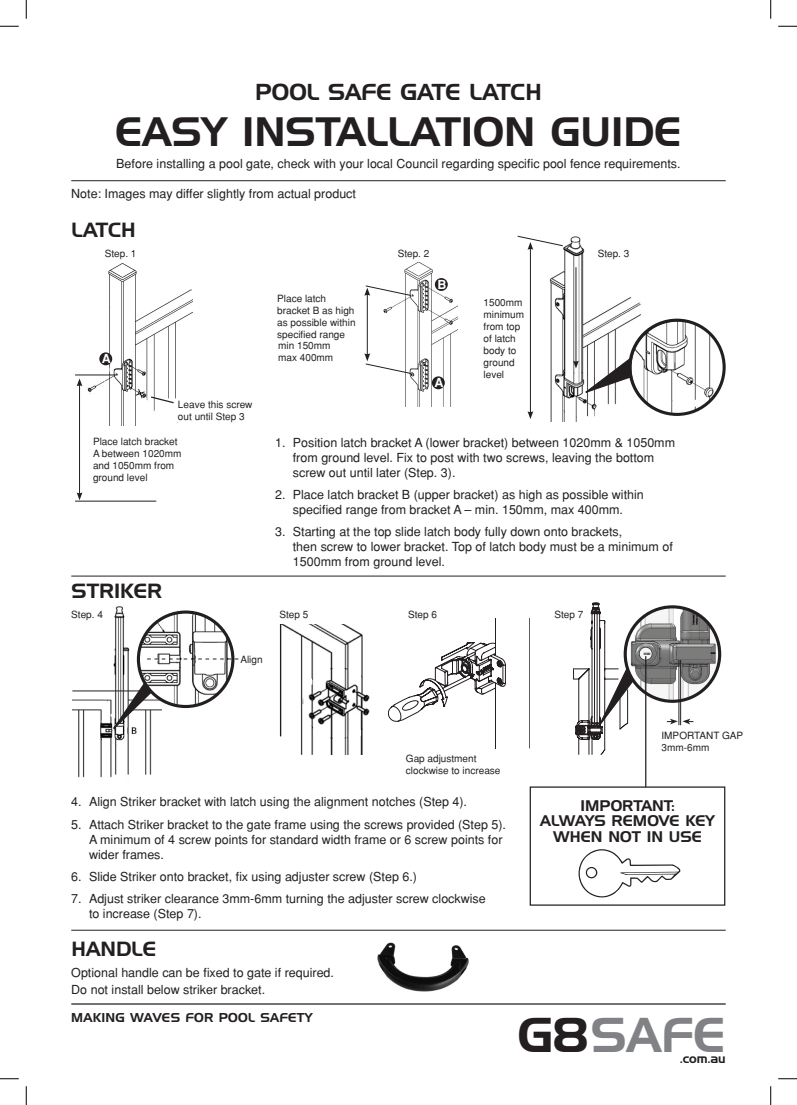
<style>
.page{position:relative;width:797px;height:1105px;background:#fff}
.page>*{position:absolute;margin:0;border:0;box-sizing:border-box;transform-origin:0 0}
.t1{font:47.62px "Handel Gothic BT";color:#808285}
.t2{font:40px "Handel Gothic BT";color:#231f20}
.t3{font:22.5px "Handel Gothic BT";color:#231f20}
.text{font:20px "Handel Gothic BT";color:#231f20}
.t4{font:15px/15.5px "Handel Gothic BT";color:#231f20;text-align:center}
.text-2{font:12.5px/15px "Helvetica";color:#231f20}
.t5{font:12.5px "Handel Gothic BT";letter-spacing:.02em;color:#231f20}
.t6{font:700 12.5px "Helvetica";color:#fff}
.text-3{font:10px/12px "Helvetica";color:#231f20}
.s1{color:#231f20}
</style>
<div class="page">
<hr style="left:71px;top:180px;width:654px;height:1px;background:#231f20">
<img style="left:75px;top:263px;width:117px;height:163px">
<hr style="left:71px;top:1003px;width:654px;height:2px;background:#231f20">
<img style="left:72px;top:606px;width:90px;height:172px">
<img style="left:279px;top:624px;width:91px;height:131px">
<svg style="left:388px;top:619px;width:142px;height:130px"></svg>
<img style="left:549px;top:236px;width:99px;height:185px">
<hr style="left:575px;top:267px;width:1px;height:96px;background:#231f20">
<img style="left:383px;top:261px;width:74px;height:146px">
<hr style="left:367px;top:294px;width:1px;height:61px;background:#231f20">
<hr style="left:79px;top:384px;width:1px;height:110px;background:#231f20">
<svg style="left:77px;top:378px;width:5px;height:8px"></svg>
<svg style="left:77px;top:492px;width:5px;height:8px"></svg>
<hr style="left:75px;top:375px;width:40px;height:1px;background:#231f20">
<hr style="left:75px;top:501px;width:81px;height:1px;background:#231f20">
<div style="left:435px;top:278px;width:13px;height:13px;background:#231f20;border-radius:50%"></div>
<div style="left:99px;top:352px;width:13px;height:13px;background:#231f20;border-radius:50%"></div>
<div style="left:432px;top:376px;width:13px;height:13px;background:#231f20;border-radius:50%"></div>
<svg style="left:667px;top:719px;width:26px;height:5px"></svg>
<img style="left:377px;top:942px;width:92px;height:50px">
<hr style="left:71px;top:576px;width:654px;height:1px;background:#231f20">
<hr style="left:71px;top:930px;width:654px;height:1px;background:#231f20">
<svg style="left:364px;top:285px;width:47px;height:11px"></svg>
<svg style="left:364px;top:353px;width:47px;height:21px"></svg>
<svg style="left:150px;top:395px;width:25px;height:9px"></svg>
<svg style="left:573px;top:356px;width:65px;height:38px"></svg>
<svg style="left:112px;top:675px;width:48px;height:55px"></svg>
<svg style="left:573px;top:602px;width:71px;height:153px"></svg>
<img style="left:630px;top:320px;width:94px;height:94px;border-radius:47px">
<div style="left:628px;top:319px;width:97px;height:97px;border:3px solid #231f20;border-radius:50%"></div>
<img style="left:138px;top:612px;width:95px;height:94px;border-radius:47px">
<div style="left:137px;top:610px;width:97px;height:98px;border:3px solid #231f20;border-radius:50%"></div>
<svg style="left:147px;top:659px;width:91px;height:1px"></svg>
<hr style="left:72px;top:691px;width:69px;height:1px;background:#231f20">
<img style="left:625px;top:607px;width:94px;height:94px;border-radius:47px">
<div style="left:623px;top:605px;width:98px;height:98px;border:3px solid #231f20;border-radius:50%"></div>
<hr style="left:678px;top:660px;width:1px;height:65px;background:#231f20">
<hr style="left:680px;top:660px;width:1px;height:65px;background:#231f20">
<hr style="left:645px;top:656px;width:1px;height:131px;background:#231f20">
<div style="left:529px;top:786px;width:196px;height:120px;border:1px solid #231f20"></div>
<svg style="left:578px;top:849px;width:102px;height:49px"></svg>
<hr style="left:530px;top:248px;width:1px;height:165px;background:#231f20">
<svg style="left:527px;top:411px;width:6px;height:8px"></svg>
<svg style="left:517px;top:235px;width:46px;height:15px"></svg>
<svg style="left:0;top:25px;width:19px;height:2px"></svg>
<svg style="left:778px;top:25px;width:19px;height:2px"></svg>
<svg style="left:0;top:1078px;width:19px;height:1px"></svg>
<svg style="left:778px;top:1078px;width:19px;height:1px"></svg>
<svg style="left:25px;top:0;width:2px;height:19px"></svg>
<svg style="left:25px;top:1086px;width:2px;height:19px"></svg>
<svg style="left:770px;top:0;width:1px;height:19px"></svg>
<svg style="left:770px;top:1086px;width:1px;height:19px"></svg>
<p class="t3" style="left:255px;top:78px;width:288px">POOL SAFE GATE LATCH</p>
<p class="t2" style="left:116px;top:107px;width:567px">EASY INSTALLATION GUIDE</p>
<p class="text-2" style="left:116px;top:156px;width:566px">Before installing a pool gate, check with your local Council regarding specific pool fence requirements.</p>
<p class="text-2" style="left:71px;top:186px;width:286px">Note: Images may differ slightly from actual product</p>
<p class="text" style="left:72px;top:217px;width:66px">LATCH</p>
<p class="text-3" style="left:105px;top:247px;width:33px">Step. 1</p>
<p class="t6" style="left:102px;top:351px;width:11px">A</p>
<p class="text-3" style="left:178px;top:398px;width:76px">Leave this screw out until Step 3</p>
<p class="text-3" style="left:93px;top:435px;width:90px">Place latch bracket<br>A between 1020mm and 1050mm from ground level</p>
<p class="text" style="left:72px;top:579px;width:92px">STRIKER</p>
<p class="text-3" style="left:398px;top:247px;width:33px">Step. 2</p>
<p class="text-3" style="left:597px;top:247px;width:33px">Step. 3</p>
<p class="text-3" style="left:277px;top:292px;width:80px">Place latch bracket B as high as possible within specified range</p>
<p class="text-3" style="left:278px;top:340px;width:57px">min 150mm max 400mm</p>
<p class="t6" style="left:437px;top:277px;width:11px">B</p>
<p class="t6" style="left:434px;top:375px;width:11px">A</p>
<p class="text-3" style="left:483px;top:296px;width:42px">1500mm minimum from top of latch body to ground level</p>
<p class="text-2" style="left:293px;top:435px;width:384px;text-indent:-18px">1. Position latch bracket A (lower bracket) between 1020mm &amp; 1050mm from ground level. Fix to post with two screws, leaving the bottom screw out until later (Step. 3).</p>
<p class="text-2" style="left:275px;top:487px;width:370px;text-align:center">2. Place latch bracket B (upper bracket) as high as possible within specified range from bracket A – min. 150mm, max 400mm.</p>
<p class="text-2" style="left:293px;top:524px;width:381px;text-indent:-18px">3. Starting at the top slide latch body fully down onto brackets,<br>then screw to lower bracket. Top of latch body must be a minimum of<br>1500mm from ground level.</p>
<p class="text-3" style="left:71px;top:608px;width:33px">Step. 4</p>
<p class="text-3" style="left:279px;top:608px;width:30px">Step 5</p>
<p class="text-3" style="left:408px;top:608px;width:30px">Step 6</p>
<p class="text-3" style="left:554px;top:608px;width:30px">Step 7</p>
<p class="text-3" style="left:240px;top:653px;width:24px">Align</p>
<p class="text-3" style="left:406px;top:752px;width:72px">Gap adjustment</p>
<p class="text-3" style="left:406px;top:764px;width:96px">clockwise to increase</p>
<p class="text-2" style="left:71px;top:794px;width:397px">4. Align Striker bracket with latch using the alignment notches (Step 4).</p>
<p class="text-2" style="left:89px;top:816px;width:418px;text-indent:-18px">5. Attach Striker bracket to the gate frame using the screws provided (Step 5).<br>A minimum of 4 screw points for standard width frame or 6 screw points for wider frames.</p>
<p class="text-2" style="left:71px;top:868px;width:347px">6. Slide Striker onto bracket, fix using adjuster screw (Step 6.)</p>
<p class="text-2" style="left:89px;top:891px;width:398px;text-indent:-18px">7. Adjust striker clearance 3mm-6mm turning the adjuster screw clockwise to increase (Step 7).</p>
<p class="text" style="left:72px;top:936px;width:86px">HANDLE</p>
<p class="text-2" style="left:71px;top:965px;width:264px">Optional handle can be fixed to gate if required.</p>
<p class="text-2" style="left:71px;top:982px;width:195px">Do not install below striker bracket.</p>
<p class="t5" style="left:71px;top:1010px;width:243px">MAKING WAVES FOR POOL SAFETY</p>
<p class="text-3" style="left:661px;top:730px;width:83px">IMPORTANT GAP</p>
<p class="text-3" style="left:661px;top:742px;width:49px">3mm-6mm</p>
<p class="t4" style="left:540px;top:797px;width:176px">IMPORTANT:<br>ALWAYS REMOVE KEY<br>WHEN NOT IN USE</p>
<p class="t1" style="left:517px;top:1006px;width:210px"><span class="s1">G8</span>SAFE</p>
<p class="t5" style="left:680px;top:1051px;width:47px">.com.au</p>
</div>
